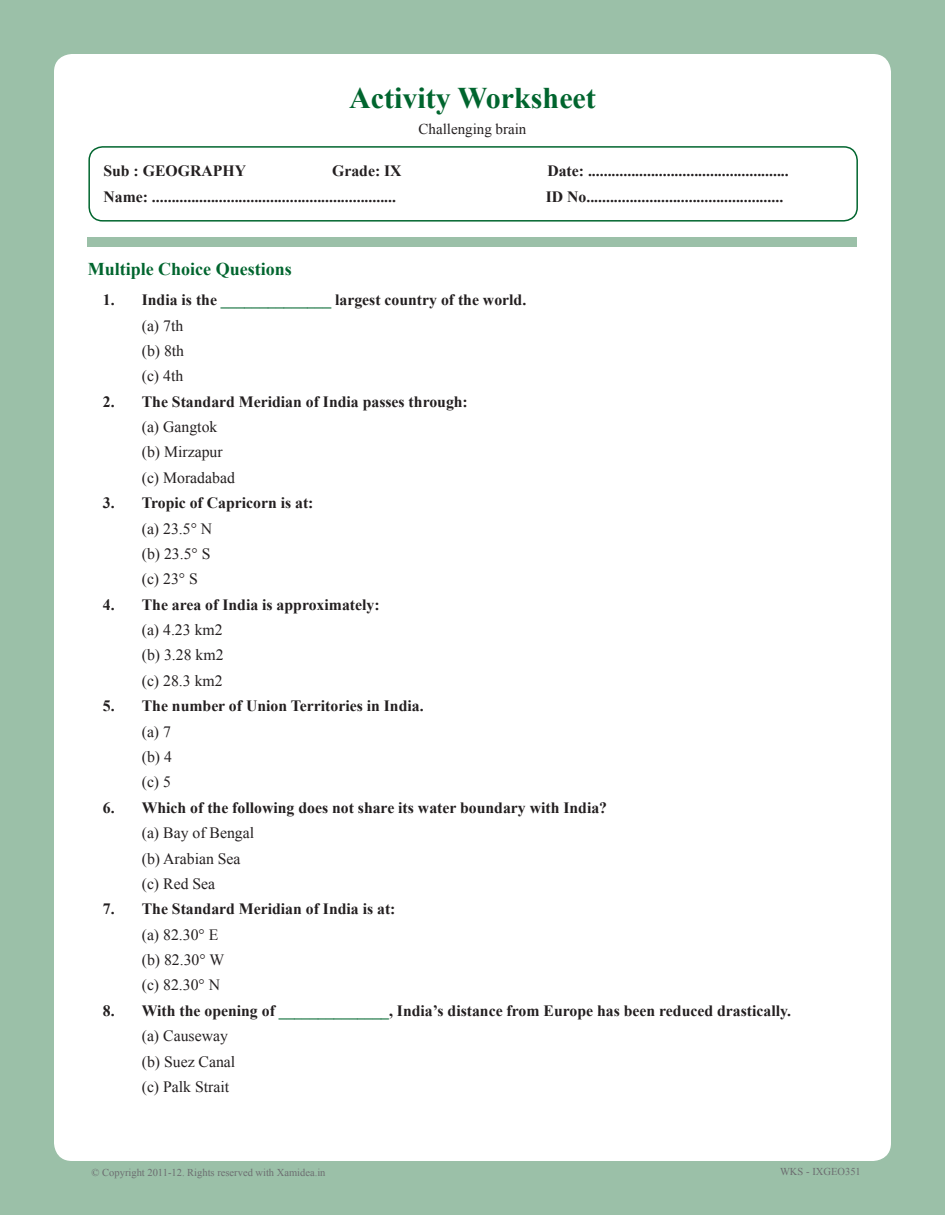
<style>
.page{position:relative;width:945px;height:1215px;background:#9bc0a8}
.page>*{position:absolute;margin:0;border:0;box-sizing:border-box;transform-origin:0 0}
.Worksheet{font:700 30px "Times New Roman";color:#00652e}
.Choice{font:700 18px "Times New Roman";color:#00652e}
.number{font:700 15.75px "Times New Roman";color:#231f20}
.Body{font:15.75px "Times New Roman";color:#231f20}
.NOStyle{font:15px "Times New Roman";color:#231f20}
.t1{font:10.5px "Times New Roman";color:#6c6d70}
.s1{color:#00652e}
</style>
<div class="page">
<div style="left:54px;top:54px;width:837px;height:1107px;background:#fff;border-radius:18px"></div>
<div style="left:88px;top:237px;width:769px;height:10px;background:#9bc0a8"></div>
<div style="left:88px;top:146px;width:770px;height:76px;border:2px solid #00652e;border-radius:14px"></div>
<p class="Worksheet" style="left:349px;top:77px;width:248px">Activity Worksheet</p>
<p class="NOStyle" style="left:419px;top:119px;width:109px">Challenging brain</p>
<p class="number" style="left:103px;top:160px;width:144px">Sub : GEOGRAPHY</p>
<p class="number" style="left:332px;top:160px;width:71px">Grade: IX</p>
<p class="number" style="left:547px;top:160px;width:243px">Date: ...................................................</p>
<p class="number" style="left:103px;top:186px;width:294px">Name: ..............................................................</p>
<p class="number" style="left:546px;top:186px;width:239px">ID No..................................................</p>
<p class="Choice" style="left:88px;top:257px;width:206px">Multiple Choice Questions</p>
<p class="number" style="left:103px;top:289px;width:425px">1. India is the <span class="s1">______________</span> largest country of the world.</p>
<p class="Body" style="left:142px;top:315px;width:43px">(a) 7th</p>
<p class="Body" style="left:142px;top:340px;width:44px">(b) 8th</p>
<p class="Body" style="left:142px;top:365px;width:43px">(c) 4th</p>
<p class="number" style="left:103px;top:391px;width:366px">2. The Standard Meridian of India passes through:</p>
<p class="Body" style="left:142px;top:416px;width:77px">(a) Gangtok</p>
<p class="Body" style="left:142px;top:442px;width:82px">(b) Mirzapur</p>
<p class="Body" style="left:142px;top:467px;width:95px">(c) Moradabad</p>
<p class="number" style="left:103px;top:492px;width:212px">3. Tropic of Capricorn is at:</p>
<p class="Body" style="left:142px;top:518px;width:72px">(a) 23.5° N</p>
<p class="Body" style="left:142px;top:543px;width:70px">(b) 23.5° S</p>
<p class="Body" style="left:142px;top:568px;width:58px">(c) 23° S</p>
<p class="number" style="left:103px;top:594px;width:278px">4. The area of India is approximately:</p>
<p class="Body" style="left:142px;top:619px;width:82px">(a) 4.23 km2</p>
<p class="Body" style="left:142px;top:645px;width:83px">(b) 3.28 km2</p>
<p class="Body" style="left:142px;top:670px;width:82px">(c) 28.3 km2</p>
<p class="number" style="left:103px;top:695px;width:322px">5. The number of Union Territories in India.</p>
<p class="Body" style="left:142px;top:721px;width:31px">(a) 7</p>
<p class="Body" style="left:142px;top:746px;width:32px">(b) 4</p>
<p class="Body" style="left:142px;top:772px;width:31px">(c) 5</p>
<p class="number" style="left:103px;top:797px;width:506px">6. Which of the following does not share its water boundary with India?</p>
<p class="Body" style="left:142px;top:822px;width:114px">(a) Bay of Bengal</p>
<p class="Body" style="left:142px;top:848px;width:100px">(b) Arabian Sea</p>
<p class="Body" style="left:142px;top:873px;width:75px">(c) Red Sea</p>
<p class="number" style="left:103px;top:898px;width:294px">7. The Standard Meridian of India is at:</p>
<p class="Body" style="left:142px;top:924px;width:78px">(a) 82.30° E</p>
<p class="Body" style="left:142px;top:949px;width:84px">(b) 82.30° W</p>
<p class="Body" style="left:142px;top:975px;width:80px">(c) 82.30° N</p>
<p class="number" style="left:103px;top:1000px;width:690px">8. With the opening of <span class="s1">______________</span>, India’s distance from Europe has been reduced drastically.</p>
<p class="Body" style="left:142px;top:1025px;width:88px">(a) Causeway</p>
<p class="Body" style="left:142px;top:1051px;width:95px">(b) Suez Canal</p>
<p class="Body" style="left:142px;top:1076px;width:89px">(c) Palk Strait</p>
<p class="t1" style="left:92px;top:1165px;width:235px">© Copyright 2011-12. Rights reserved with Xamidea.in</p>
<p class="t1" style="left:780px;top:1164px;width:82px">WKS - IXGEO351</p>
</div>
